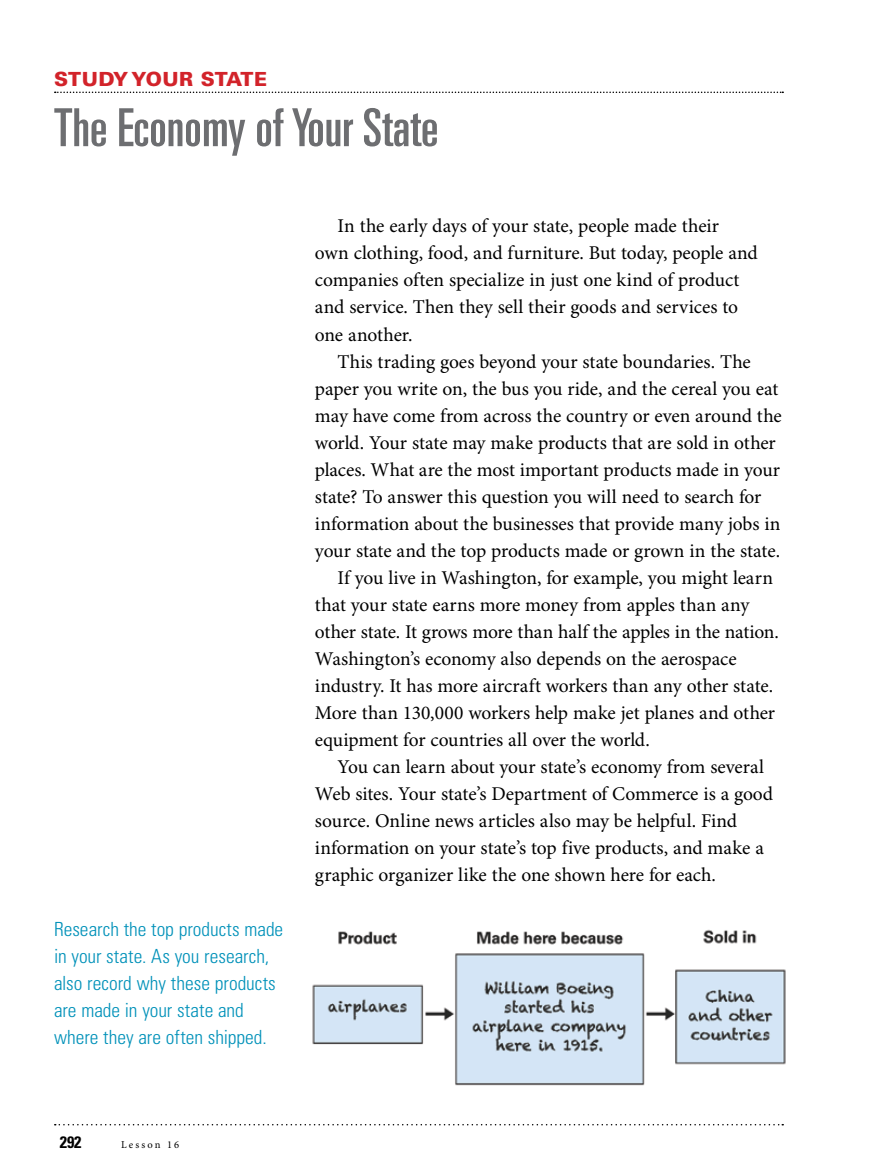
<style>
.page{position:relative;width:891px;height:1175px;background:#fff}
.page>*{position:absolute;margin:0;border:0;box-sizing:border-box;transform-origin:0 0}
.t1{font:ultra-condensed 52.5px "Univers LT Std";color:#6d6e71}
.t2{font:19.5px/27px "Minion Pro";letter-spacing:-.005em;color:#000}
.t3{font:300 condensed 19.5px/27px "Univers LT Std";color:#0091b9}
.t4{font:900 19.5px "Univers LT Std";letter-spacing:.005em;color:#d2232a}
.t5{font:700 condensed 16.5px "Univers LT Std";color:#000}
.t6{font:10.5px "Minion Pro";letter-spacing:.2em;color:#000}
</style>
<div class="page">
<svg style="left:55px;top:1124px;width:728px;height:1px"></svg>
<img style="left:312px;top:929px;width:474px;height:157px">
<svg style="left:55px;top:92px;width:728px;height:1px"></svg>
<p class="t4" style="left:54px;top:67px;width:215px">STUDY YOUR STATE</p>
<h1 class="t1" style="left:54px;top:98px;width:386px">The Economy of Your State</h1>
<p class="t3" style="left:54px;top:916px;width:231px">Research the top products made in your state. As you research, also record why these products are made in your state and where they are often shipped.</p>
<p class="t2" style="left:315px;top:213px;width:444px;text-indent:23px">In the early days of your state, people made their own clothing, food, and furniture. But today, people and companies often specialize in just one kind of product and service. Then they sell their goods and services to one another.</p>
<p class="t2" style="left:337px;top:348px;width:415px">This trading goes beyond your state boundaries. The</p>
<p class="t2" style="left:315px;top:375px;width:465px">paper you write on, the bus you ride, and the cereal you eat</p>
<p class="t2" style="left:315px;top:402px;width:468px">may have come from across the country or even around the</p>
<p class="t2" style="left:315px;top:429px;width:462px">world. Your state may make products that are sold in other</p>
<p class="t2" style="left:315px;top:456px;width:467px">places. What are the most important products made in your</p>
<p class="t2" style="left:315px;top:483px;width:448px">state? To answer this question you will need to search for</p>
<p class="t2" style="left:315px;top:510px;width:467px">information about the businesses that provide many jobs in</p>
<p class="t2" style="left:315px;top:537px;width:467px">your state and the top products made or grown in the state.</p>
<p class="t2" style="left:337px;top:564px;width:437px">If you live in Washington, for example, you might learn</p>
<p class="t2" style="left:315px;top:592px;width:436px">that your state earns more money from apples than any</p>
<p class="t2" style="left:315px;top:619px;width:466px">other state. It grows more than half the apples in the nation.</p>
<p class="t2" style="left:315px;top:646px;width:423px">Washington’s economy also depends on the aerospace</p>
<p class="t2" style="left:315px;top:673px;width:460px">industry. It has more aircraft workers than any other state.</p>
<p class="t2" style="left:315px;top:700px;width:462px">More than 130,000 workers help make jet planes and other</p>
<p class="t2" style="left:315px;top:727px;width:336px">equipment for countries all over the world.</p>
<p class="t2" style="left:337px;top:754px;width:428px">You can learn about your state’s economy from several</p>
<p class="t2" style="left:315px;top:781px;width:460px">Web sites. Your state’s Department of Commerce is a good</p>
<p class="t2" style="left:315px;top:808px;width:424px">source. Online news articles also may be helpful. Find</p>
<p class="t2" style="left:315px;top:835px;width:450px">information on your state’s top five products, and make a</p>
<p class="t2" style="left:315px;top:862px;width:403px">graphic organizer like the one shown here for each.</p>
<p class="t5" style="left:60px;top:1131px;width:23px">292</p>
<p class="t6" style="left:121px;top:1138px;width:60px">Lesson 16</p>
</div>
